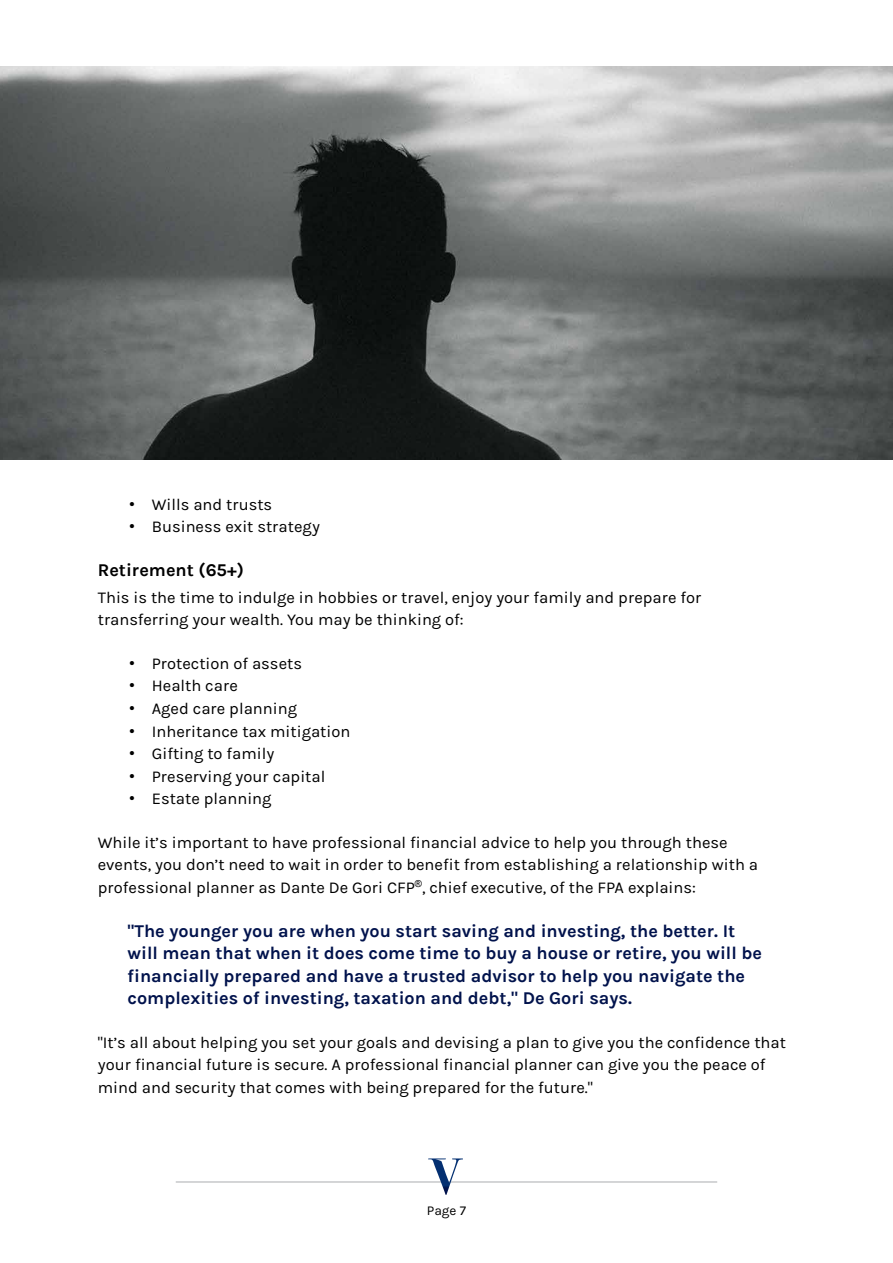
<style>
.page{position:relative;width:893px;height:1263px;background:#fff}
.page>*{position:absolute;margin:0;border:0;box-sizing:border-box;transform-origin:0 0}
.t1{font:700 18px/22.5px "Karla";color:#00124c}
.t2{font:700 18px "Karla";color:#000}
.t3{font:16.5px/22.5px "Karla";color:#000}
.t4{font:13.5px "Karla";color:#000}
.s1{font-family:"Arial"}
</style>
<div class="page">
<hr style="left:176px;top:1181px;width:541px;height:2px;background:#c7c8ca">
<svg style="left:428px;top:1158px;width:35px;height:37px"></svg>
<img style="left:0;top:66px;width:893px;height:393px">
<p class="t3" style="left:129px;top:493px;width:145px"><span class="s1">•</span> Wills and trusts</p>
<p class="t3" style="left:129px;top:516px;width:192px"><span class="s1">•</span> Business exit strategy</p>
<p class="t2" style="left:98px;top:559px;width:148px">Retirement (65+)</p>
<p class="t3" style="left:98px;top:586px;width:605px">This is the time to indulge in hobbies or travel, enjoy your family and prepare for transferring your wealth. You may be thinking of:</p>
<p class="t3" style="left:129px;top:652px;width:174px"><span class="s1">•</span> Protection of assets</p>
<p class="t3" style="left:129px;top:675px;width:110px"><span class="s1">•</span> Health care</p>
<p class="t3" style="left:129px;top:697px;width:169px"><span class="s1">•</span> Aged care planning</p>
<p class="t3" style="left:129px;top:720px;width:223px"><span class="s1">•</span> Inheritance tax mitigation</p>
<p class="t3" style="left:129px;top:742px;width:147px"><span class="s1">•</span> Gifting to family</p>
<p class="t3" style="left:129px;top:765px;width:198px"><span class="s1">•</span> Preserving your capital</p>
<p class="t3" style="left:129px;top:787px;width:144px"><span class="s1">•</span> Estate planning</p>
<p class="t3" style="left:98px;top:831px;width:662px">While it’s important to have professional financial advice to help you through these events, you don’t need to wait in order to benefit from establishing a relationship with a professional planner as Dante De Gori CFP<sup>®</sup>, chief executive, of the FPA explains:</p>
<p class="t1" style="left:128px;top:919px;width:636px">"The younger you are when you start saving and investing, the better. It will mean that when it does come time to buy a house or retire, you will be financially prepared and have a trusted advisor to help you navigate the complexities of investing, taxation and debt," De Gori says.</p>
<p class="t3" style="left:98px;top:1031px;width:690px">"It’s all about helping you set your goals and devising a plan to give you the confidence that your financial future is secure. A professional financial planner can give you the peace of mind and security that comes with being prepared for the future."</p>
<p class="t4" style="left:427px;top:1203px;width:41px">Page 7</p>
</div>
